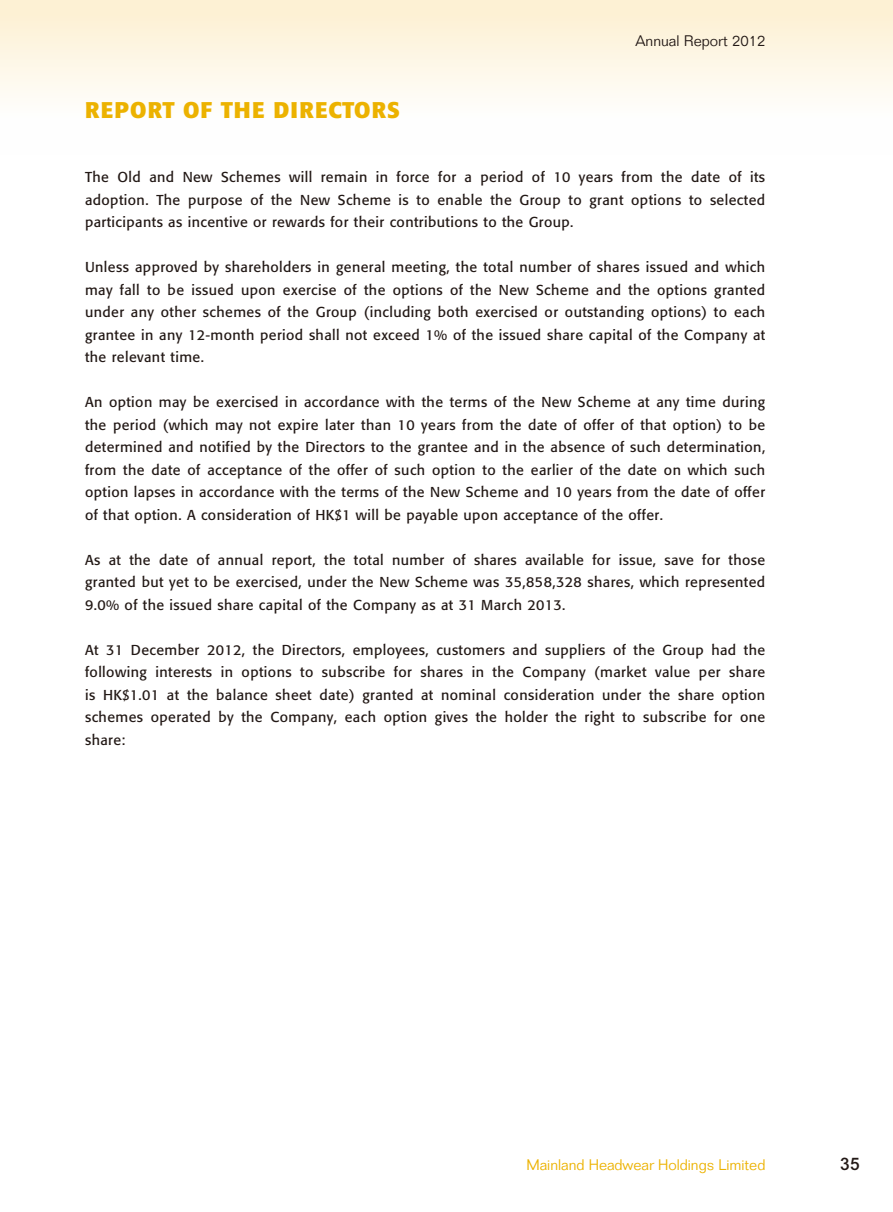
<style>
.page{position:relative;width:893px;height:1212px;background:#fff}
.page>*{position:absolute;margin:0;border:0;box-sizing:border-box;transform-origin:0 0}
.t1{font:700 22.5px "Formata";letter-spacing:.05em;color:#ecb200}
.t2{font:500 17.25px "Arial MT Std";color:#231916}
.t3{font:300 15px "Folio Std";color:#ecb200}
.t4{font:300 15px "Folio Std";color:#231916}
.t5{font:14.25px/22.5px "Formata";letter-spacing:.03em;color:#231916;text-align:justify}
</style>
<div class="page">
<div style="left:0;top:0;width:893px;height:155px;background:linear-gradient(to bottom,#fdf0d2,#feffff)"></div>
<hr style="left:0;top:0;width:1px;height:155px;background:#fdf1d4">
<h1 class="t1" style="left:85px;top:96px;width:317px">REPORT OF THE DIRECTORS</h1>
<p class="t4" style="left:636px;top:32px;width:131px">Annual Report 2012</p>
<p class="t5" style="left:85px;top:166px;width:682px">The Old and New Schemes will remain in force for a period of 10 years from the date of its adoption. The purpose of the New Scheme is to enable the Group to grant options to selected participants as incentive or rewards for their contributions to the Group.</p>
<p class="t5" style="left:85px;top:256px;width:682px">Unless approved by shareholders in general meeting, the total number of shares issued and which may fall to be issued upon exercise of the options of the New Scheme and the options granted under any other schemes of the Group (including both exercised or outstanding options) to each grantee in any 12-month period shall not exceed 1% of the issued share capital of the Company at the relevant time.</p>
<p class="t5" style="left:85px;top:391px;width:682px">An option may be exercised in accordance with the terms of the New Scheme at any time during the period (which may not expire later than 10 years from the date of offer of that option) to be determined and notified by the Directors to the grantee and in the absence of such determination, from the date of acceptance of the offer of such option to the earlier of the date on which such option lapses in accordance with the terms of the New Scheme and 10 years from the date of offer of that option. A consideration of HK$1 will be payable upon acceptance of the offer.</p>
<p class="t5" style="left:85px;top:548px;width:682px">As at the date of annual report, the total number of shares available for issue, save for those granted but yet to be exercised, under the New Scheme was 35,858,328 shares, which represented 9.0% of the issued share capital of the Company as at 31 March 2013.</p>
<p class="t5" style="left:85px;top:638px;width:682px">At 31 December 2012, the Directors, employees, customers and suppliers of the Group had the following interests in options to subscribe for shares in the Company (market value per share is HK$1.01 at the balance sheet date) granted at nominal consideration under the share option schemes operated by the Company, each option gives the holder the right to subscribe for one share:</p>
<p class="t3" style="left:526px;top:1156px;width:240px">Mainland Headwear Holdings Limited</p>
<p class="t2" style="left:840px;top:1154px;width:21px">35</p>
</div>
